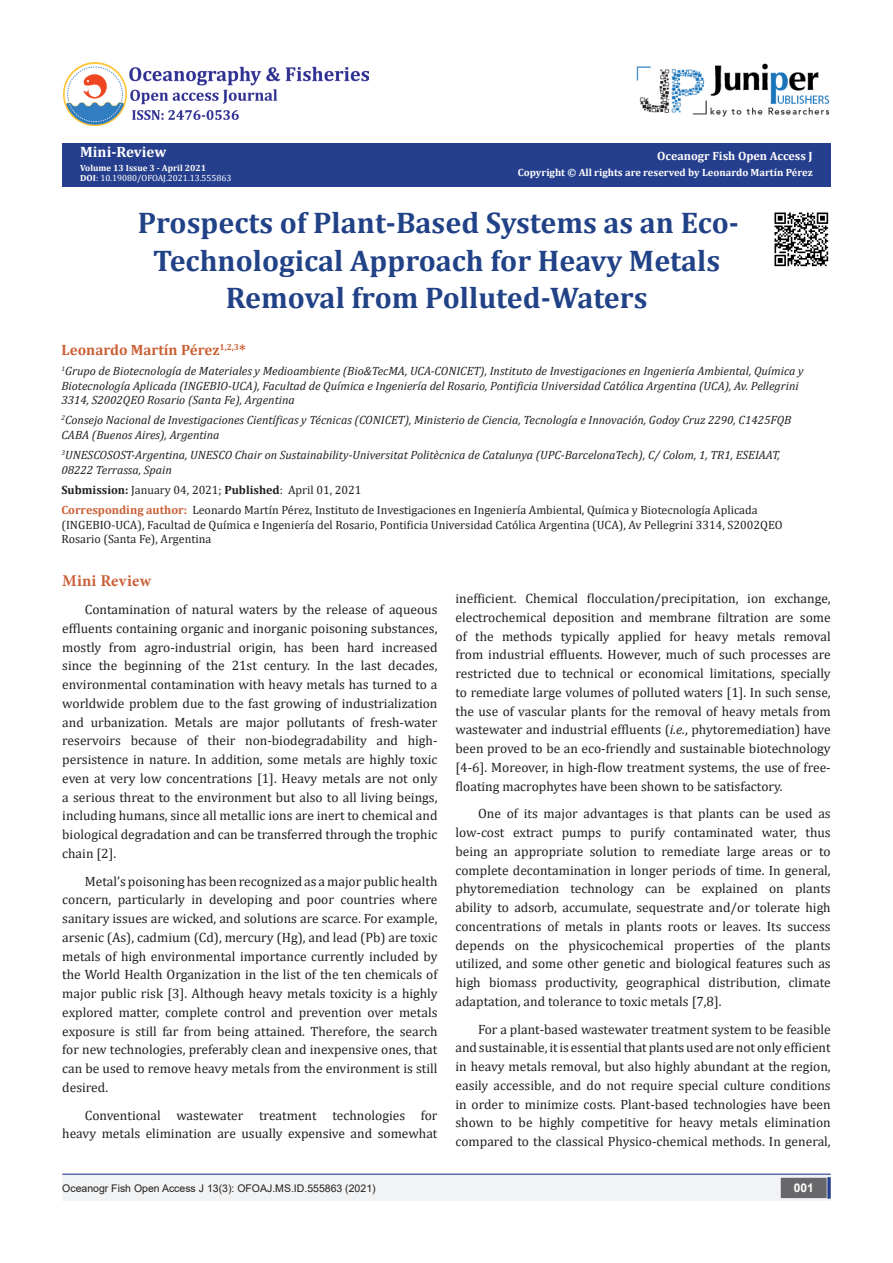
<style>
.page{position:relative;width:893px;height:1263px;background:#fff}
.page>*{position:absolute;margin:0;border:0;box-sizing:border-box;transform-origin:0 0}
.t1{font:700 30px/37.5px "Cambria";color:#214287;text-align:center}
.t2{font:700 16.5px "Minion Pro";letter-spacing:.015em;color:#ca5f37}
.t3{font:700 15px "Cambria";color:#ca6035}
.t4{font:700 15px "Cambria";color:#fff}
.t5{font:13.5px/18.8px "Cambria";color:#231f20;text-align:justify}
.t6{font:italic 12px/14.4px "Cambria";color:#231f20}
.t7{font:12px/14.4px "Cambria";color:#231f20}
.t8{font:700 12px "Cambria";color:#fffefc}
.t9{font:700 12px "Arial";color:#fff}
.t10{font:10.5px "Arial";color:#231f20}
.t11{font:700 10.5px "Cambria";color:#fffefc}
.t12{font:9px "Cambria";color:#fff}
.t13{font:700 9px "Cambria";color:#fffefc}
.s1{font-weight:700;color:#fffefc}
.s2{font-weight:700}
.s3{font-weight:700;color:#ca5f37}
.s4{font-style:italic}
</style>
<div class="page">
<div style="left:62px;top:143px;width:769px;height:43px;background:#253f8e"></div>
<div style="left:62px;top:1175px;width:441px;height:26px;background:#f2f3f4"></div>
<div style="left:503px;top:1175px;width:328px;height:26px;background:#f2f3f4"></div>
<div style="left:781px;top:1178px;width:45px;height:19px;background:#68676a"></div>
<div style="left:781px;top:1178px;width:46px;height:20px;border:2px solid #68676a"></div>
<svg style="left:827px;top:1177px;width:4px;height:22px"></svg>
<img style="left:636px;top:63px;width:194px;height:54px">
<hr style="left:62px;top:1173px;width:769px;height:2px;background:#253f8e">
<img style="left:64px;top:62px;width:304px;height:64px">
<img style="left:774px;top:212px;width:55px;height:55px">
<p class="t4" style="left:80px;top:141px;width:88px">Mini-Review</p>
<p class="t13" style="left:80px;top:161px;width:127px">Volume 13 Issue 3 - April 2021</p>
<p class="t12" style="left:80px;top:173px;width:153px"><span class="s1">D</span><span class="s2">OI</span>: 10.19080/OFOAJ.2021.13.555863</p>
<p class="t8" style="left:657px;top:147px;width:157px">Oceanogr Fish Open Access J</p>
<p class="t11" style="left:518px;top:165px;width:296px">Copyright © All rights are reserved by Leonardo Martín Pérez</p>
<p class="t1" style="left:138px;top:203px;width:603px">Prospects of Plant-Based Systems as an Eco-<br>Technological Approach for Heavy Metals<br>Removal from Polluted-Waters</p>
<p class="t3" style="left:62px;top:339px;width:186px">Leonardo Martín Pérez<sup>1,2,3</sup>*</p>
<p class="t6" style="left:62px;top:363px;width:744px"><sup>1</sup>Grupo de Biotecnología de Materiales y Medioambiente (Bio&amp;TecMA, UCA-CONICET), Instituto de Investigaciones en Ingeniería Ambiental, Química y<br>Biotecnología Aplicada (INGEBIO-UCA), Facultad de Química e Ingeniería del Rosario, Pontificia Universidad Católica Argentina (UCA), Av. Pellegrini<br>3314, S2002QEO Rosario (Santa Fe), Argentina</p>
<p class="t6" style="left:62px;top:413px;width:731px"><sup>2</sup>Consejo Nacional de Investigaciones Científicas y Técnicas (CONICET), Ministerio de Ciencia, Tecnología e Innovación, Godoy Cruz 2290, C1425FQB<br>CABA (Buenos Aires), Argentina</p>
<p class="t6" style="left:62px;top:447px;width:720px"><sup>3</sup>UNESCOSOST-Argentina, UNESCO Chair on Sustainability-Universitat Politècnica de Catalunya (UPC-BarcelonaTech), C/ Colom, 1, TR1, ESEIAAT,<br>08222 Terrassa, Spain</p>
<p class="t7" style="left:62px;top:483px;width:301px"><span class="s2">Submission:</span> January 04, 2021; <span class="s2">Published</span>: April 01, 2021</p>
<p class="t7" style="left:62px;top:503px;width:723px"><span class="s3">Corresponding author:</span> Leonardo Martín Pérez, Instituto de Investigaciones en Ingeniería Ambiental, Química y Biotecnología Aplicada (INGEBIO-UCA), Facultad de Química e Ingeniería del Rosario, Pontificia Universidad Católica Argentina (UCA), Av Pellegrini 3314, S2002QEO<br>Rosario (Santa Fe), Argentina</p>
<p class="t2" style="left:62px;top:569px;width:90px">Mini Review</p>
<p class="t5" style="left:62px;top:600px;width:377px;text-indent:22px">Contamination of natural waters by the release of aqueous effluents containing organic and inorganic poisoning substances, mostly from agro-industrial origin, has been hard increased since the beginning of the 21st century. In the last decades, environmental contamination with heavy metals has turned to a worldwide problem due to the fast growing of industrialization and urbanization. Metals are major pollutants of fresh-water reservoirs because of their non‐biodegradability and high&shy;persistence in nature. In addition, some metals are highly toxic even at very low concentrations [1]. Heavy metals are not only a serious threat to the environment but also to all living beings, including humans, since all metallic ions are inert to chemical and biological degradation and can be transferred through the trophic chain [2].</p>
<p class="t5" style="left:62px;top:871px;width:377px;text-indent:22px">Metal’s poisoning has been recognized as a major public health concern, particularly in developing and poor countries where sanitary issues are wicked, and solutions are scarce. For example, arsenic (As), cadmium (Cd), mercury (Hg), and lead (Pb) are toxic metals of high environmental importance currently included by the World Health Organization in the list of the ten chemicals of major public risk [3]. Although heavy metals toxicity is a highly explored matter, complete control and prevention over metals exposure is still far from being attained. Therefore, the search for new technologies, preferably clean and inexpensive ones, that can be used to remove heavy metals from the environment is still desired.</p>
<p class="t5" style="left:62px;top:1105px;width:377px;text-align:right">Conventional wastewater treatment technologies for heavy metals elimination are usually expensive and somewhat</p>
<p class="t5" style="left:455px;top:589px;width:377px">inefficient. Chemical flocculation/precipitation, ion exchange, electrochemical deposition and membrane filtration are some of the methods typically applied for heavy metals removal from industrial effluents. However, much of such processes are restricted due to technical or economical limitations, specially to remediate large volumes of polluted waters [1]. In such sense, the use of vascular plants for the removal of heavy metals from wastewater and industrial effluents (<span class="s4">i.e.</span>, phytoremediation) have been proved to be an eco-friendly and sustainable biotechnology [4-6]. Moreover, in high-flow treatment systems, the use of free&shy;floating macrophytes have been shown to be satisfactory.</p>
<p class="t5" style="left:455px;top:804px;width:377px;text-indent:22px">One of its major advantages is that plants can be used as low-cost extract pumps to purify contaminated water, thus being an appropriate solution to remediate large areas or to complete decontamination in longer periods of time. In general, phytoremediation technology can be explained on plants ability to adsorb, accumulate, sequestrate and/or tolerate high concentrations of metals in plants roots or leaves. Its success depends on the physicochemical properties of the plants utilized, and some other genetic and biological features such as high biomass productivity, geographical distribution, climate adaptation, and tolerance to toxic metals [7,8].</p>
<p class="t5" style="left:455px;top:1020px;width:377px;text-indent:22px">For a plant-based wastewater treatment system to be feasible and sustainable, it is essential that plants used are not only efficient in heavy metals removal, but also highly abundant at the region, easily accessible, and do not require special culture conditions in order to minimize costs. Plant-based technologies have been shown to be highly competitive for heavy metals elimination compared to the classical Physico-chemical methods. In general,</p>
<p class="t10" style="left:62px;top:1180px;width:315px">Oceanogr Fish Open Access J 13(3): OFOAJ.MS.ID.555863 (2021)</p>
<p class="t9" style="left:794px;top:1179px;width:22px">001</p>
</div>
